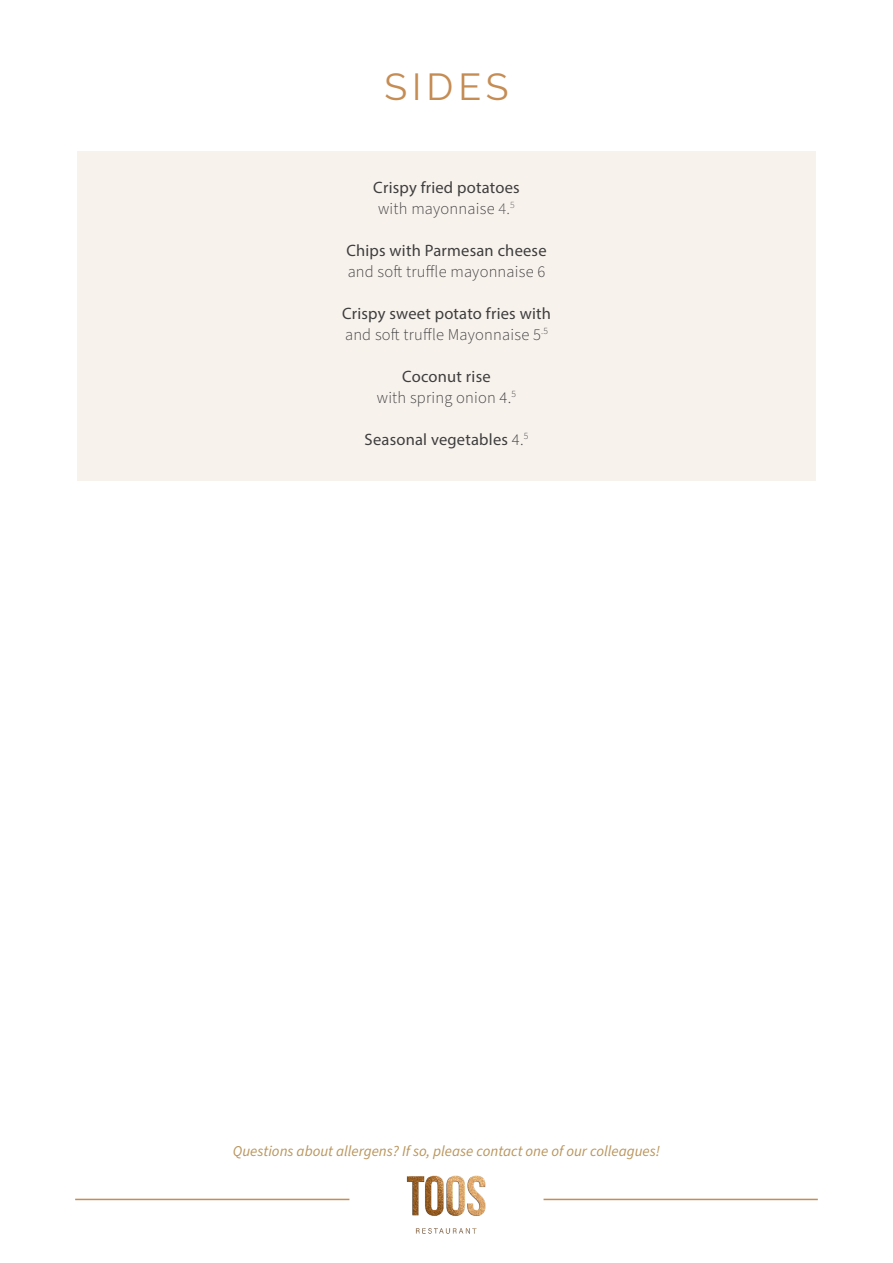
<style>
.page{position:relative;width:893px;height:1263px;background:#fff}
.page>*{position:absolute;margin:0;border:0;box-sizing:border-box;transform-origin:0 0}
.t1{font:37.5px "Raleway";letter-spacing:.135em;color:#c58c53}
.t2{font:16.5px "Myriad Pro";letter-spacing:.015em;color:#3e3e3f}
.t3{font:300 16.5px "Source Sans Pro";letter-spacing:.015em;color:#3e3e3f}
.t4{font:italic 15px "Source Sans Pro";color:#ba965e}
.s1{color:#57585a}
.s2{font-family:"Source Sans Pro";font-weight:300}
</style>
<div class="page">
<img style="left:407px;top:1175px;width:79px;height:59px">
<hr style="left:544px;top:1199px;width:274px;height:1px;background:#c58c53">
<hr style="left:75px;top:1199px;width:274px;height:1px;background:#c58c53">
<div style="left:77px;top:151px;width:739px;height:329px;background:#f8f2ec"></div>
<p class="t1" style="left:384px;top:65px;width:126px">SIDES</p>
<p class="t2" style="left:373px;top:177px;width:148px">Crispy fried potatoes</p>
<p class="t3" style="left:378px;top:197px;width:138px">with mayonnaise <span class="s1">4.</span><sup>5</sup></p>
<p class="t2" style="left:346px;top:240px;width:202px">Chips with Parmesan cheese</p>
<p class="t3" style="left:348px;top:260px;width:199px">and soft truffle mayonnaise 6</p>
<p class="t2" style="left:342px;top:303px;width:210px">Crispy sweet potato fries with</p>
<p class="t3" style="left:345px;top:323px;width:204px">and soft truffle Mayonnaise 5<sup>.5</sup></p>
<p class="t2" style="left:402px;top:366px;width:90px">Coconut rise</p>
<p class="t3" style="left:377px;top:386px;width:141px">with spring onion 4.<sup>5</sup></p>
<p class="t2" style="left:365px;top:429px;width:165px">Seasonal vegetables <span class="s2">4.</span><sup>5</sup></p>
<p class="t4" style="left:233px;top:1141px;width:428px">Questions about allergens? If so, please contact one of our colleagues!</p>
</div>
